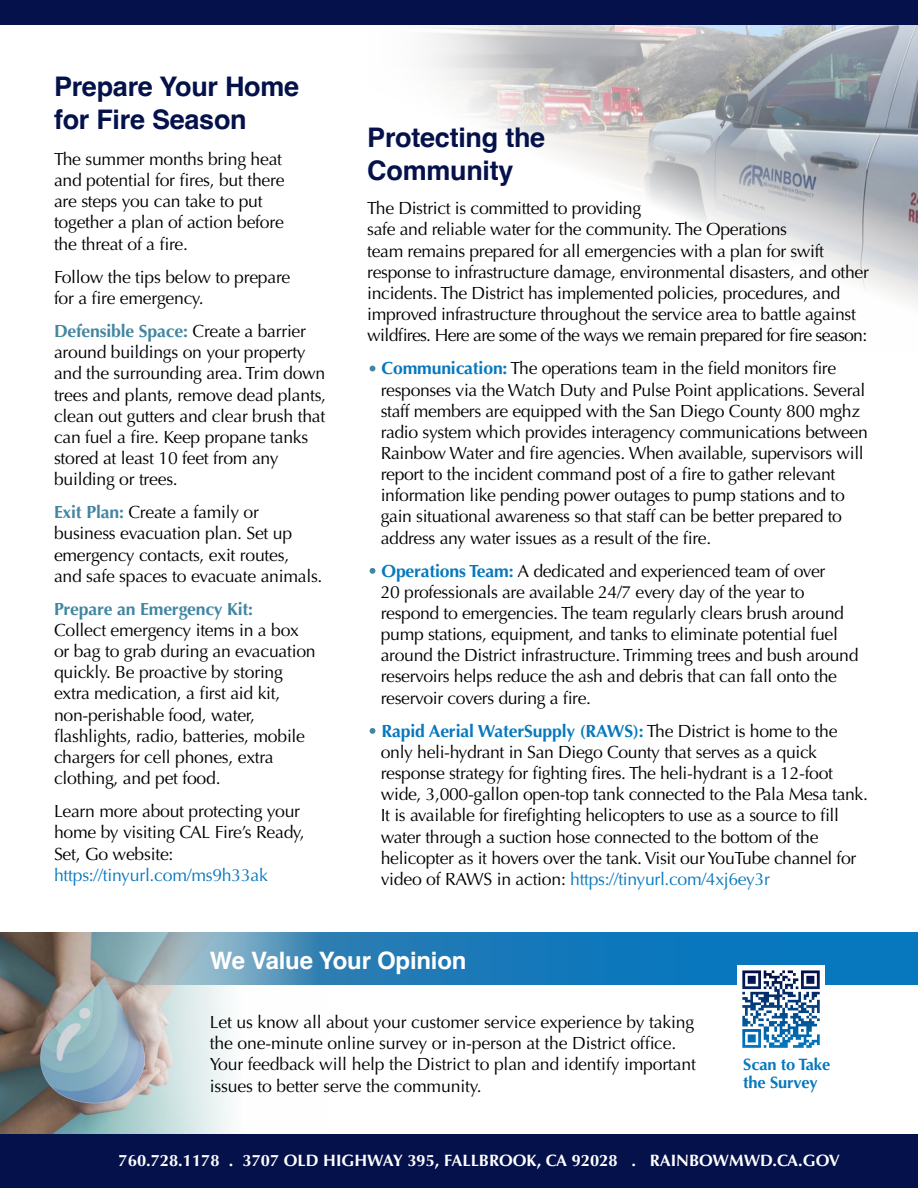
<style>
.page{position:relative;width:918px;height:1188px;background:#fff}
.page>*{position:absolute;margin:0;border:0;box-sizing:border-box;transform-origin:0 0}
.t1{font:700 27px/32.4px "Helvetica";letter-spacing:-.01em;color:#04114a}
.t2{font:700 24px "Helvetica";letter-spacing:-.01em;color:#fff}
.t3{font:17.7px/21.1px "Optima";letter-spacing:-.02em;color:#000}
.t4{font:17.7px "Optima";letter-spacing:-.015em;color:#0778be}
.t5{font:700 17.7px "Optima";letter-spacing:-.01em;color:#4286a2}
.t6{font:700 16.5px "Optima";color:#fff}
.t7{font:700 16.5px/18px "Optima";letter-spacing:-.01em;color:#0778be}
.s1{font-weight:700;color:#4286a2}
.s2{font-size:17.25px;color:#fff}
.s3{font-weight:700;color:#0778be}
.s4{color:#0778be}
</style>
<div class="page">
<img style="left:0;top:932px;width:326px;height:202px">
<img style="left:369px;top:24px;width:549px;height:280px">
<svg style="left:77px;top:932px;width:841px;height:52px;background:#3486ba"></svg>
<div style="left:0;top:0;width:918px;height:24px;background:#04114a"></div>
<div style="left:0;top:1134px;width:918px;height:54px;background:#04114a"></div>
<img style="left:737px;top:966px;width:87px;height:82px">
<h1 class="t1" style="left:54px;top:74px;width:247px">Prepare Your Home for Fire Season</h1>
<p class="t3" style="left:54px;top:149px;width:232px">The summer months bring heat and potential for fires, but there are steps you can take to put together a plan of action before the threat of a fire.</p>
<p class="t3" style="left:54px;top:266px;width:238px">Follow the tips below to prepare for a fire emergency.</p>
<p class="t3" style="left:54px;top:321px;width:274px"><span class="s1">Defensible Space:</span> Create a barrier around buildings on your property and the surrounding area. Trim down trees and plants, remove dead plants, clean out gutters and clear brush that can fuel a fire. Keep propane tanks stored at least 10 feet from any building or trees.</p>
<p class="t3" style="left:54px;top:502px;width:270px"><span class="s1">Exit Plan:</span> Create a family or business evacuation plan. Set up emergency contacts, exit routes,<br>and safe spaces to evacuate animals.</p>
<p class="t5" style="left:54px;top:599px;width:201px">Prepare an Emergency Kit:</p>
<p class="t3" style="left:54px;top:620px;width:263px">Collect emergency items in a box or bag to grab during an evacuation quickly. Be proactive by storing extra medication, a first aid kit, non-perishable food, water, flashlights, radio, batteries, mobile chargers for cell phones, extra clothing, and pet food.</p>
<p class="t3" style="left:54px;top:801px;width:252px">Learn more about protecting your home by visiting CAL Fire’s Ready,<br>Set, Go website:</p>
<p class="t4" style="left:54px;top:864px;width:215px">https://tinyurl.com/ms9h33ak</p>
<h1 class="t1" style="left:367px;top:125px;width:180px">Protecting the<br>Community</h1>
<p class="t3" style="left:367px;top:198px;width:503px">The District is committed to providing<br>safe and reliable water for the community. The Operations<br>team remains prepared for all emergencies with a plan for swift response to infrastructure damage, environmental disasters, and other incidents. The District has implemented policies, procedures, and improved infrastructure throughout the service area to battle against wildfires. Here are some of the ways we remain prepared for fire season:</p>
<p class="t3" style="left:381px;top:358px;width:489px;text-indent:-13px"><span class="s2">•</span> <span class="s3">Communication:</span> The operations team in the field monitors fire responses via the Watch Duty and Pulse Point applications. Several staff members are equipped with the San Diego County 800 mghz radio system which provides interagency communications between Rainbow Water and fire agencies. When available, supervisors will report to the incident command post of a fire to gather relevant information like pending power outages to pump stations and to gain situational awareness so that staff can be better prepared to address any water issues as a result of the fire.</p>
<p class="t3" style="left:381px;top:560px;width:479px;text-indent:-14px"><span class="s2">•</span> <span class="s3">Operations Team:</span> A dedicated and experienced team of over<br>20 professionals are available 24/7 every day of the year to respond to emergencies. The team regularly clears brush around pump stations, equipment, and tanks to eliminate potential fuel around the District infrastructure. Trimming trees and bush around reservoirs helps reduce the ash and debris that can fall onto the reservoir covers during a fire.</p>
<p class="t3" style="left:381px;top:720px;width:489px;text-indent:-13px"><span class="s2">•</span> <span class="s3">Rapid Aerial WaterSupply (RAWS):</span> The District is home to the only heli-hydrant in San Diego County that serves as a quick response strategy for fighting fires. The heli-hydrant is a 12-foot wide, 3,000-gallon open-top tank connected to the Pala Mesa tank.<br>It is available for firefighting helicopters to use as a source to fill water through a suction hose connected to the bottom of the helicopter as it hovers over the tank. Visit our YouTube channel for video of RAWS in action: <span class="s4">https://tinyurl.com/4xj6ey3r</span></p>
<h2 class="t2" style="left:210px;top:946px;width:258px">We Value Your Opinion</h2>
<p class="t3" style="left:210px;top:1012px;width:488px">Let us know all about your customer service experience by taking the one-minute online survey or in-person at the District office.<br>Your feedback will help the District to plan and identify important issues to better serve the community.</p>
<p class="t7" style="left:743px;top:1055px;width:89px">Scan to Take the Survey</p>
<p class="t6" style="left:119px;top:1151px;width:723px">760.728.1178 . 3707 OLD HIGHWAY 395, FALLBROOK, CA 92028 . RAINBOWMWD.CA.GOV</p>
</div>
